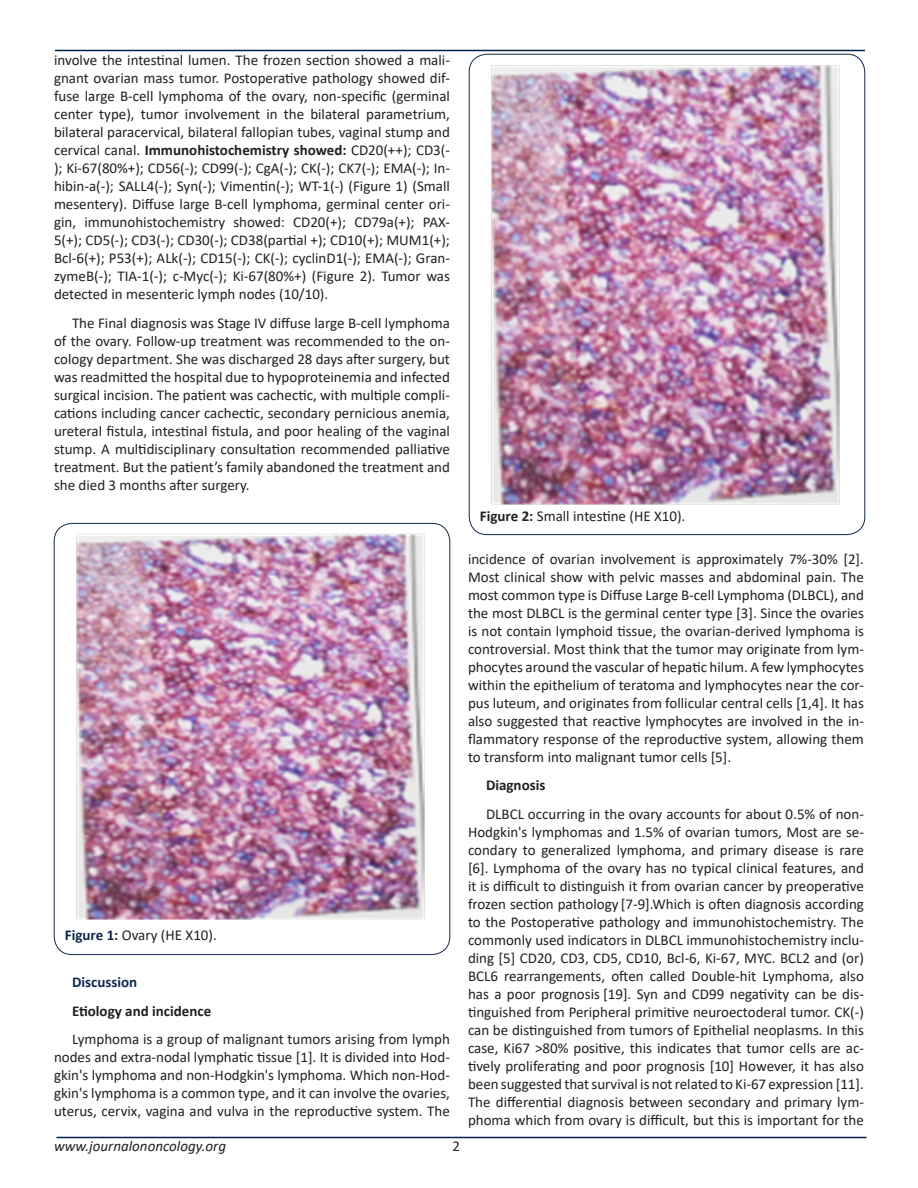
<style>
.page{position:relative;width:918px;height:1188px;background:#fff}
.page>*{position:absolute;margin:0;border:0;box-sizing:border-box;transform-origin:0 0}
.t1{font:15px/18px "Calibri";color:#231f20;text-align:justify}
.t2{font:700 15px "Calibri";color:#231f20}
.t3{font:italic 15px "Calibri";color:#231f20}
.t4{font:700 15px "Calibri";color:#11284e}
.s1{font-weight:700}
.s2{font-weight:700;color:#11284e}
</style>
<div class="page">
<hr style="left:55px;top:50px;width:810px;height:1px;background:#002147">
<hr style="left:56px;top:1137px;width:810px;height:1px;background:#002147">
<img style="left:76px;top:533px;width:349px;height:387px">
<img style="left:491px;top:65px;width:349px;height:440px">
<p class="t1" style="left:54px;top:51px;width:397px">involve the intestinal lumen. The frozen section showed a mali&shy;gnant ovarian mass tumor. Postoperative pathology showed dif&shy;fuse large B-cell lymphoma of the ovary, non-specific (germinal center type), tumor involvement in the bilateral parametrium, bilateral paracervical, bilateral fallopian tubes, vaginal stump and cervical canal. <span class="s1">Immunohistochemistry showed:</span> CD20(++); CD3(- ); Ki-67(80%+); CD56(-); CD99(-); CgA(-); CK(-); CK7(-); EMA(-); In&shy;hibin-a(-); SALL4(-); Syn(-); Vimentin(-); WT-1(-) (Figure 1) (Small mesentery). Diffuse large B-cell lymphoma, germinal center ori&shy;gin, immunohistochemistry showed: CD20(+); CD79a(+); PAX-5(+); CD5(-); CD3(-); CD30(-); CD38(partial +); CD10(+); MUM1(+); Bcl-6(+); P53(+); ALk(-); CD15(-); CK(-); cyclinD1(-); EMA(-); Gran&shy;zymeB(-); TIA-1(-); c-Myc(-); Ki-67(80%+) (Figure 2). Tumor was detected in mesenteric lymph nodes (10/10).</p>
<p class="t1" style="left:54px;top:314px;width:397px;text-indent:18px">The Final diagnosis was Stage IV diffuse large B-cell lymphoma of the ovary. Follow-up treatment was recommended to the on&shy;cology department. She was discharged 28 days after surgery, but was readmitted the hospital due to hypoproteinemia and infected surgical incision. The patient was cachectic, with multiple compli&shy;cations including cancer cachectic, secondary pernicious anemia, ureteral fistula, intestinal fistula, and poor healing of the vaginal stump. A multidisciplinary consultation recommended palliative treatment. But the patient’s family abandoned the treatment and she died 3 months after surgery.</p>
<p class="t1" style="left:65px;top:926px;width:154px"><span class="s2">Figure 1:</span> Ovary (HE X10).</p>
<p class="t4" style="left:72px;top:971px;width:67px">Discussion</p>
<p class="t2" style="left:72px;top:1000px;width:141px">Etiology and incidence</p>
<p class="t1" style="left:54px;top:1030px;width:397px;text-indent:18px">Lymphoma is a group of malignant tumors arising from lymph nodes and extra-nodal lymphatic tissue [1]. It is divided into Hod&shy;gkin's lymphoma and non-Hodgkin's lymphoma. Which non-Hod&shy;gkin's lymphoma is a common type, and it can involve the ovaries, uterus, cervix, vagina and vulva in the reproductive system. The</p>
<p class="t3" style="left:54px;top:1136px;width:174px">www.journalononcology.org</p>
<p class="t1" style="left:452px;top:1137px;width:9px">2</p>
<p class="t1" style="left:480px;top:506px;width:207px"><span class="s1">Figure 2:</span> Small intestine (HE X10).</p>
<p class="t1" style="left:468px;top:549px;width:397px">incidence of ovarian involvement is approximately 7%-30% [2].<br>Most clinical show with pelvic masses and abdominal pain. The most common type is Diffuse Large B-cell Lymphoma (DLBCL), and the most DLBCL is the germinal center type [3]. Since the ovaries is not contain lymphoid tissue, the ovarian-derived lymphoma is controversial. Most think that the tumor may originate from lym&shy;phocytes around the vascular of hepatic hilum. A few lymphocytes within the epithelium of teratoma and lymphocytes near the cor&shy;pus luteum, and originates from follicular central cells [1,4]. It has also suggested that reactive lymphocytes are involved in the in&shy;flammatory response of the reproductive system, allowing them to transform into malignant tumor cells [5].</p>
<p class="t2" style="left:486px;top:775px;width:61px">Diagnosis</p>
<p class="t1" style="left:468px;top:805px;width:398px;text-indent:18px">DLBCL occurring in the ovary accounts for about 0.5% of non-Hodgkin's lymphomas and 1.5% of ovarian tumors, Most are se&shy;condary to generalized lymphoma, and primary disease is rare [6]. Lymphoma of the ovary has no typical clinical features, and it is difficult to distinguish it from ovarian cancer by preoperative frozen section pathology [7-9].Which is often diagnosis according to the Postoperative pathology and immunohistochemistry. The commonly used indicators in DLBCL immunohistochemistry inclu&shy;ding [5] CD20, CD3, CD5, CD10, Bcl-6, Ki-67, MYC. BCL2 and (or)<br>BCL6 rearrangements, often called Double-hit Lymphoma, also has a poor prognosis [19]. Syn and CD99 negativity can be dis&shy;tinguished from Peripheral primitive neuroectoderal tumor. CK(-) can be distinguished from tumors of Epithelial neoplasms. In this case, Ki67 &gt;80% positive, this indicates that tumor cells are ac&shy;tively proliferating and poor prognosis [10] However, it has also been suggested that survival is not related to Ki-67 expression [11].<br>The differential diagnosis between secondary and primary lym&shy;phoma which from ovary is difficult, but this is important for the</p>
</div>
